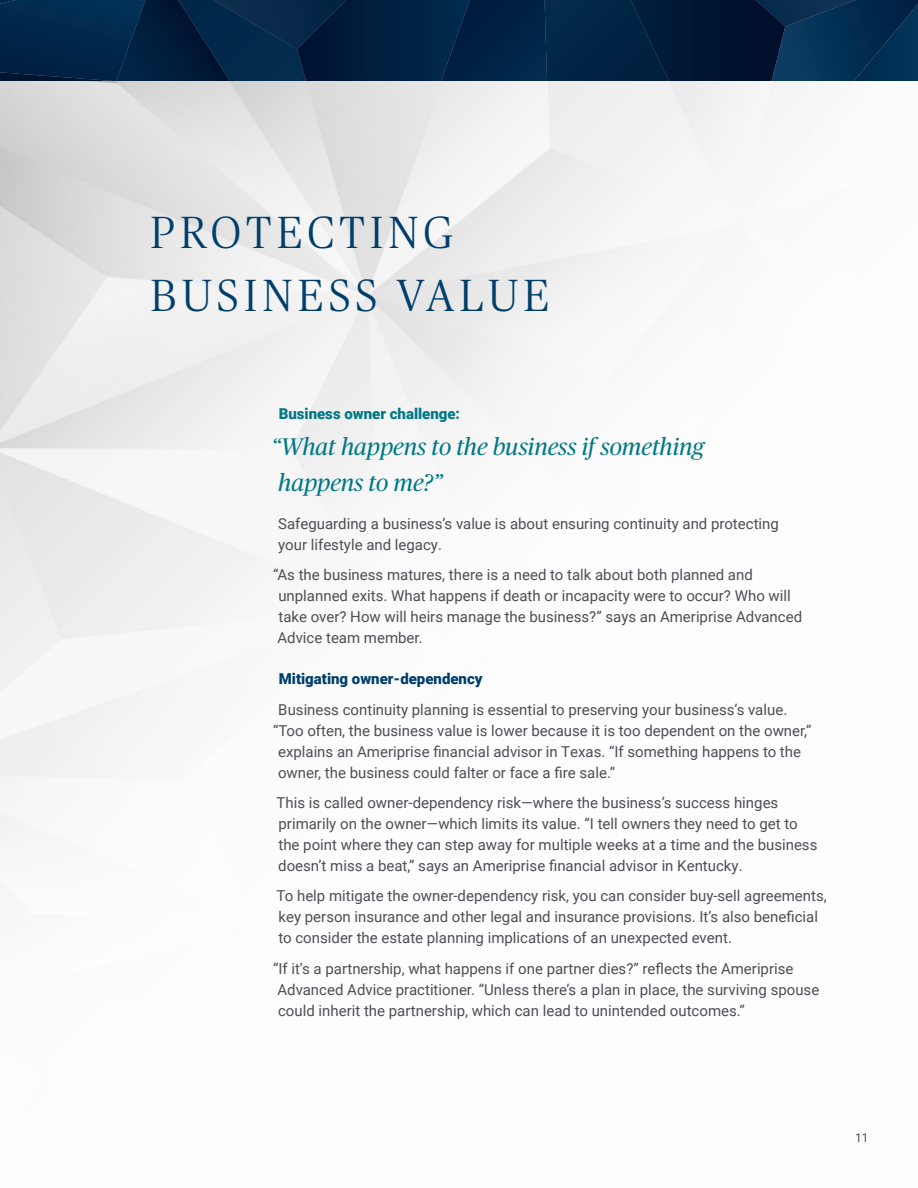
<style>
.page{position:relative;width:918px;height:1188px;background:#fff}
.page>*{position:absolute;margin:0;border:0;box-sizing:border-box;transform-origin:0 0}
.Headline{font:300 45px/63px "Publico Headline";letter-spacing:.115em;color:#003f6b}
.Quote_reversed{font:italic 24px/36px "Publico Headline";color:#007886}
.Body{font:15px/21px "Roboto";color:#4d4e53}
.Body_Subhead{font:900 15px "Roboto";color:#003f6b}
.Body_Subhead-2{font:900 15px "Roboto";color:#007886}
.t1{font:12px "Roboto";color:#4d4e53}
</style>
<div class="page">
<svg style="left:0;top:0;width:918px;height:81px;background:#012344"></svg>
<p class="Headline" style="left:151px;top:198px;width:400px">PROTECTING<br>BUSINESS VALUE</p>
<p class="Body_Subhead-2" style="left:279px;top:404px;width:183px">Business owner challenge:</p>
<p class="Quote_reversed" style="left:271px;top:428px;width:434px">“What happens to the business if something happens to me?”</p>
<p class="Body" style="left:278px;top:512px;width:502px">Safeguarding a business’s value is about ensuring continuity and protecting your lifestyle and legacy.</p>
<p class="Body" style="left:273px;top:564px;width:531px">“As the business matures, there is a need to talk about both planned and unplanned exits. What happens if death or incapacity were to occur? Who will take over? How will heirs manage the business?” says an Ameriprise Advanced Advice team member.</p>
<p class="Body_Subhead" style="left:279px;top:668px;width:205px">Mitigating owner-dependency</p>
<p class="Body" style="left:278px;top:698px;width:510px">Business continuity planning is essential to preserving your business’s value.</p>
<p class="Body" style="left:273px;top:719px;width:540px">“Too often, the business value is lower because it is too dependent on the owner,”</p>
<p class="Body" style="left:278px;top:740px;width:525px">explains an Ameriprise financial advisor in Texas. “If something happens to the</p>
<p class="Body" style="left:278px;top:761px;width:338px">owner, the business could falter or face a fire sale.”</p>
<p class="Body" style="left:277px;top:792px;width:542px">This is called owner-dependency risk—where the business’s success hinges primarily on the owner—which limits its value. “I tell owners they need to get to the point where they can step away for multiple weeks at a time and the business doesn’t miss a beat,” says an Ameriprise financial advisor in Kentucky.</p>
<p class="Body" style="left:277px;top:885px;width:552px">To help mitigate the owner-dependency risk, you can consider buy-sell agreements, key person insurance and other legal and insurance provisions. It’s also beneficial to consider the estate planning implications of an unexpected event.</p>
<p class="Body" style="left:273px;top:958px;width:548px">“If it’s a partnership, what happens if one partner dies?” reflects the Ameriprise<br>Advanced Advice practitioner. “Unless there’s a plan in place, the surviving spouse could inherit the partnership, which can lead to unintended outcomes.”</p>
<p class="t1" style="left:855px;top:1129px;width:15px">11</p>
</div>
